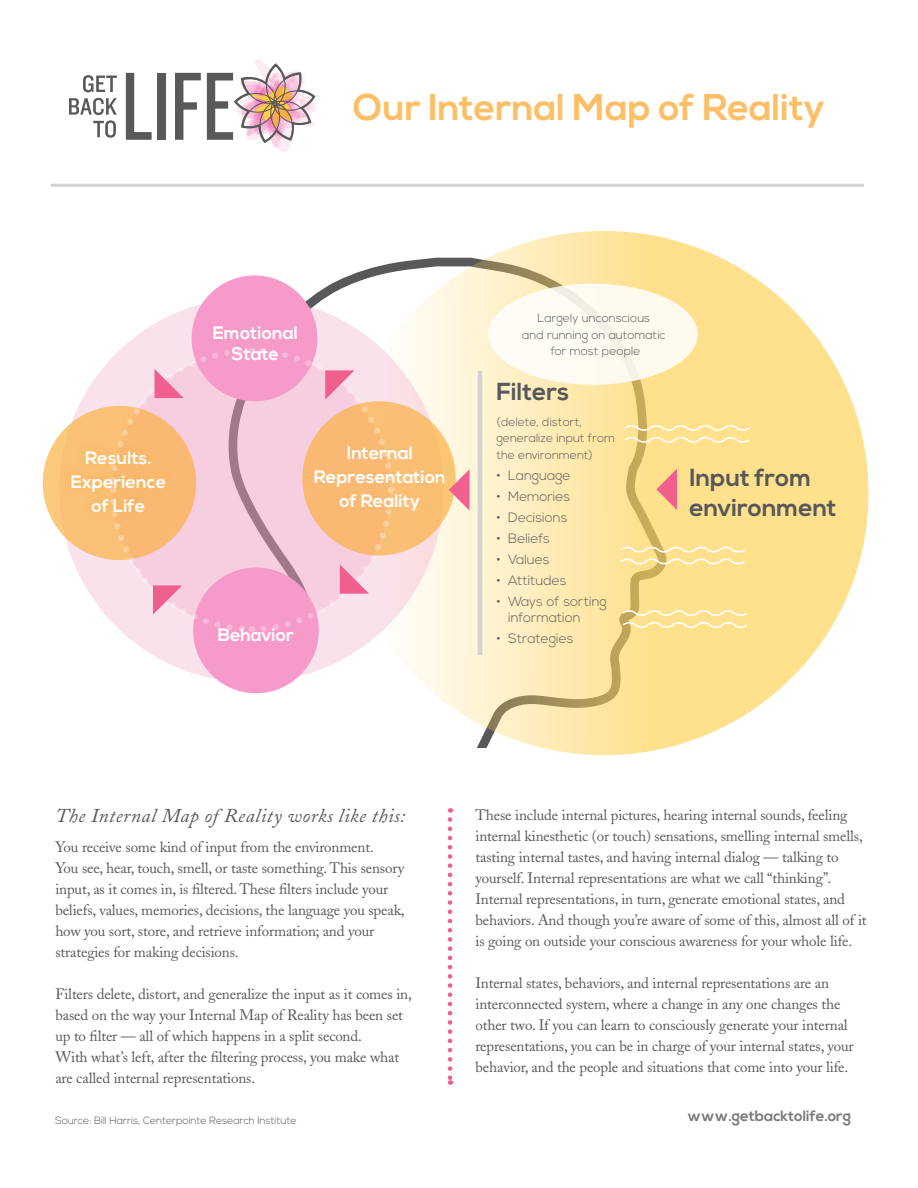
<style>
.page{position:relative;width:918px;height:1188px;background:#fff}
.page>*{position:absolute;margin:0;border:0;box-sizing:border-box;transform-origin:0 0}
.t1{font:700 37.2px "Nexa";color:#fdbf66}
.Tisa_Pro_body_Text{font:700 24.6px/30px "Nexa";color:#57585a}
.t2{font:italic 19.5px "Adobe Caslon";letter-spacing:.03em;color:#57585a}
.Tisa_Pro_body_Text-2{font:700 18px "Nexa";color:#fff}
.Caslon_Body_Text{font:15px/21px "Adobe Caslon";letter-spacing:-.01em;color:#57585a}
.Tisa_Pro_body_Text-3{font:700 15px "Nexa";color:#787a7d}
.Tisa_Pro_body_Text-4{font:300 13.5px/16.5px "Nexa";color:#57585a}
.Tisa_Pro_body_Text-5{font:300 12px/16.5px "Nexa";color:#57585a;text-align:center}
.Caslon_Body_Text-2{font:300 10.5px "Nexa";letter-spacing:-.01em;color:#57585a}
</style>
<div class="page">
<svg style="left:229px;top:258px;width:439px;height:493px"></svg>
<div style="left:276px;top:748px;width:377px;height:80px;background:#fff"></div>
<svg style="left:260px;top:634px;width:228px;height:117px"></svg>
<svg style="left:340px;top:231px;width:529px;height:524px;background:#fce5a6"></svg>
<hr style="left:51px;top:184px;width:813px;height:3px;background:#d1d2d4">
<svg style="left:448px;top:819px;width:4px;height:266px"></svg>
<svg style="left:83px;top:75px;width:34px;height:17px"></svg>
<svg style="left:69px;top:98px;width:48px;height:40px"></svg>
<svg style="left:126px;top:73px;width:26px;height:67px"></svg>
<div style="left:158px;top:73px;width:8px;height:67px;background:#58595b"></div>
<svg style="left:175px;top:73px;width:26px;height:67px"></svg>
<svg style="left:207px;top:59px;width:109px;height:93px"></svg>
<svg style="left:59px;top:297px;width:385px;height:385px;background:#fae1ea"></svg>
<svg style="left:623px;top:423px;width:128px;height:22px;background:#fae19c"></svg>
<svg style="left:619px;top:544px;width:128px;height:23px;background:#fae19b"></svg>
<svg style="left:621px;top:608px;width:128px;height:22px;background:#f9e09b"></svg>
<div style="left:302px;top:401px;width:154px;height:155px;background:#fabf73;border-radius:50%"></div>
<div style="left:43px;top:406px;width:153px;height:154px;background:#fac076;border-radius:50%"></div>
<div style="left:192px;top:275px;width:125px;height:126px;background:#f69aca;border-radius:50%"></div>
<div style="left:193px;top:567px;width:126px;height:126px;background:#f69aca;border-radius:50%"></div>
<svg style="left:449px;top:469px;width:21px;height:42px"></svg>
<hr style="left:478px;top:371px;width:4px;height:284px;background:#d1d2d4">
<svg style="left:108px;top:346px;width:287px;height:288px"></svg>
<div style="left:62px;top:442px;width:112px;height:80px;background:#f9b970"></div>
<svg style="left:656px;top:469px;width:21px;height:41px"></svg>
<div style="left:488px;top:284px;width:210px;height:101px;background:#fefaf0;border-radius:50%"></div>
<p class="t1" style="left:353px;top:86px;width:473px">Our Internal Map of Reality</p>
<p class="Tisa_Pro_body_Text-2" style="left:85px;top:447px;width:68px">Results.</p>
<p class="Tisa_Pro_body_Text-2" style="left:71px;top:471px;width:97px">Experience</p>
<p class="Tisa_Pro_body_Text-2" style="left:92px;top:495px;width:55px">of Life</p>
<p class="Tisa_Pro_body_Text-2" style="left:213px;top:323px;width:87px">Emotional</p>
<p class="Tisa_Pro_body_Text-2" style="left:231px;top:344px;width:49px">State</p>
<p class="Tisa_Pro_body_Text-2" style="left:347px;top:443px;width:68px">Internal</p>
<p class="Tisa_Pro_body_Text-2" style="left:314px;top:467px;width:134px">Representation</p>
<p class="Tisa_Pro_body_Text-2" style="left:339px;top:491px;width:82px">of Reality</p>
<p class="Tisa_Pro_body_Text-2" style="left:218px;top:624px;width:78px">Behavior</p>
<p class="Tisa_Pro_body_Text-5" style="left:522px;top:310px;width:145px">Largely unconscious<br>and running on automatic for most people</p>
<p class="Tisa_Pro_body_Text" style="left:496px;top:378px;width:74px">Filters</p>
<p class="Tisa_Pro_body_Text-5" style="left:496px;top:414px;width:120px;text-align:left">(delete, distort, generalize input from the environment)</p>
<p class="Tisa_Pro_body_Text-4" style="left:496px;top:467px;width:76px">• Language</p>
<p class="Tisa_Pro_body_Text-4" style="left:496px;top:488px;width:75px">• Memories</p>
<p class="Tisa_Pro_body_Text-4" style="left:496px;top:509px;width:73px">• Decisions</p>
<p class="Tisa_Pro_body_Text-4" style="left:496px;top:530px;width:55px">• Beliefs</p>
<p class="Tisa_Pro_body_Text-4" style="left:496px;top:551px;width:55px">• Values</p>
<p class="Tisa_Pro_body_Text-4" style="left:496px;top:572px;width:72px">• Attitudes</p>
<p class="Tisa_Pro_body_Text-4" style="left:508px;top:593px;width:100px;text-indent:-12px">• Ways of sorting information</p>
<p class="Tisa_Pro_body_Text-4" style="left:496px;top:631px;width:79px">• Strategies</p>
<p class="Tisa_Pro_body_Text" style="left:689px;top:464px;width:149px">Input from environment</p>
<p class="t2" style="left:55px;top:805px;width:352px">The Internal Map of Reality works like this:</p>
<p class="Caslon_Body_Text" style="left:55px;top:836px;width:351px">You receive some kind of input from the environment.<br>You see, hear, touch, smell, or taste something. This sensory input, as it comes in, is filtered. These filters include your beliefs, values, memories, decisions, the language you speak, how you sort, store, and retrieve information; and your strategies for making decisions.</p>
<p class="Caslon_Body_Text" style="left:55px;top:983px;width:358px">Filters delete, distort, and generalize the input as it comes in, based on the way your Internal Map of Reality has been set up to filter — all of which happens in a split second.</p>
<p class="Caslon_Body_Text" style="left:55px;top:1046px;width:345px">With what’s left, after the filtering process, you make what are called internal representations.</p>
<p class="Caslon_Body_Text-2" style="left:55px;top:1115px;width:243px">Source: Bill Harris, Centerpointe Research Institute</p>
<p class="Caslon_Body_Text" style="left:476px;top:804px;width:393px">These include internal pictures, hearing internal sounds, feeling internal kinesthetic (or touch) sensations, smelling internal smells, tasting internal tastes, and having internal dialog — talking to yourself. Internal representations are what we call “thinking”.<br>Internal representations, in turn, generate emotional states, and behaviors. And though you’re aware of some of this, almost all of it is going on outside your conscious awareness for your whole life.</p>
<p class="Caslon_Body_Text" style="left:476px;top:972px;width:380px">Internal states, behaviors, and internal representations are an interconnected system, where a change in any one changes the other two. If you can learn to consciously generate your internal representations, you can be in charge of your internal states, your behavior, and the people and situations that come into your life.</p>
<p class="Tisa_Pro_body_Text-3" style="left:688px;top:1108px;width:165px">www.getbacktolife.org</p>
</div>
